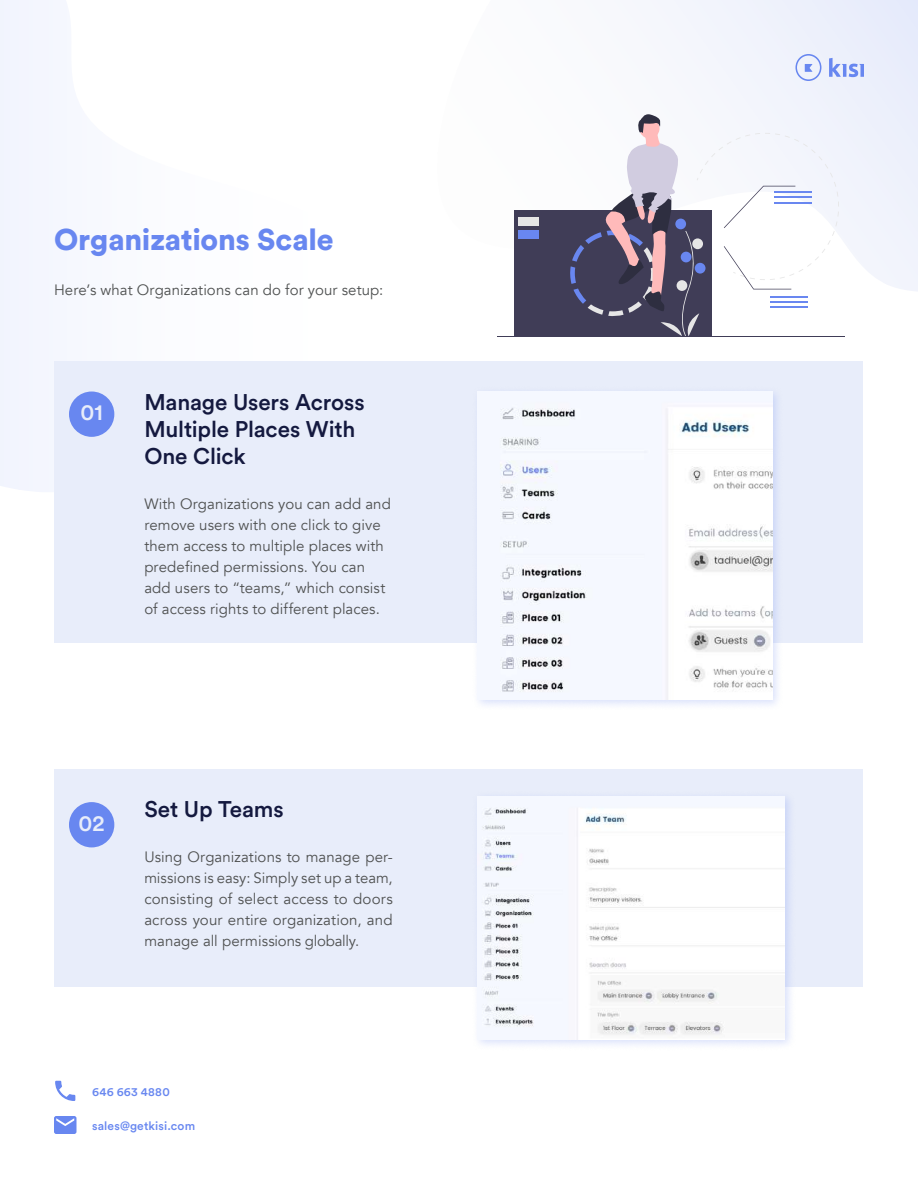
<style>
.page{position:relative;width:918px;height:1188px;background:#fff}
.page>*{position:absolute;margin:0;border:0;box-sizing:border-box;transform-origin:0 0}
.t1{font:900 30px "Circular Air";letter-spacing:-.005em;color:#6887f0}
.t2{font:500 22.5px/27px "Circular Std";letter-spacing:-.005em;color:#14193f}
.t3{font:500 22.5px "Circular Std";color:#e8edfa}
.t4{font:15px/21px "Avenir";letter-spacing:.005em;color:#4f5151}
.t5{font:500 12px "Circular Std";letter-spacing:.015em;color:#6887f0}
</style>
<div class="page">
<div style="left:771px;top:0;width:117px;height:285px;background:#eff2fb"></div>
<div style="left:723px;top:0;width:48px;height:113px;background:#f2f4fc"></div>
<div style="left:656px;top:0;width:67px;height:113px;background:#f5f7fc"></div>
<div style="left:55px;top:769px;width:808px;height:217px;background:#e8edfa"></div>
<div style="left:69px;top:802px;width:45px;height:45px;background:#6887f0;border-radius:50%"></div>
<div style="left:55px;top:362px;width:808px;height:281px;background:#e8edfa"></div>
<div style="left:472px;top:386px;width:312px;height:324px;background:#6987f0;opacity:.25"></div>
<img style="left:477px;top:392px;width:295px;height:307px">
<div style="left:472px;top:791px;width:324px;height:260px;background:#6987f0;opacity:.25"></div>
<img style="left:477px;top:796px;width:308px;height:243px">
<div style="left:69px;top:392px;width:45px;height:45px;background:#6887f0;border-radius:50%"></div>
<svg style="left:795px;top:54px;width:26px;height:27px"></svg>
<svg style="left:829px;top:58px;width:35px;height:19px"></svg>
<div style="left:514px;top:210px;width:198px;height:126px;background:#403d57"></div>
<div style="left:518px;top:217px;width:21px;height:9px;background:#e6e6e6"></div>
<div style="left:518px;top:230px;width:21px;height:8px;background:#6987f0"></div>
<hr style="left:497px;top:336px;width:347px;height:1px;background:#403d57">
<svg style="left:570px;top:113px;width:269px;height:223px"></svg>
<svg style="left:55px;top:1081px;width:20px;height:20px"></svg>
<svg style="left:54px;top:1116px;width:22px;height:18px"></svg>
<h1 class="t1" style="left:54px;top:218px;width:281px">Organizations Scale</h1>
<p class="t4" style="left:54px;top:279px;width:331px">Here’s what Organizations can do for your setup:</p>
<h2 class="t3" style="left:80px;top:398px;width:24px">01</h2>
<h2 class="t2" style="left:144px;top:388px;width:222px">Manage Users Across<br>Multiple Places With<br>One Click</h2>
<p class="t4" style="left:144px;top:493px;width:248px">With Organizations you can add and remove users with one click to give them access to multiple places with predefined permissions. You can add users to “teams,” which consist of access rights to different places.</p>
<h2 class="t3" style="left:79px;top:809px;width:28px">02</h2>
<h2 class="t2" style="left:144px;top:796px;width:141px">Set Up Teams</h2>
<p class="t4" style="left:144px;top:847px;width:250px;text-align:justify">Using Organizations to manage per&shy;missions is easy: Simply set up a team, consisting of select access to doors across your entire organization, and manage all permissions globally.</p>
<p class="t5" style="left:92px;top:1084px;width:79px">646 663 4880</p>
<p class="t5" style="left:92px;top:1118px;width:105px">sales@getkisi.com</p>
</div>
